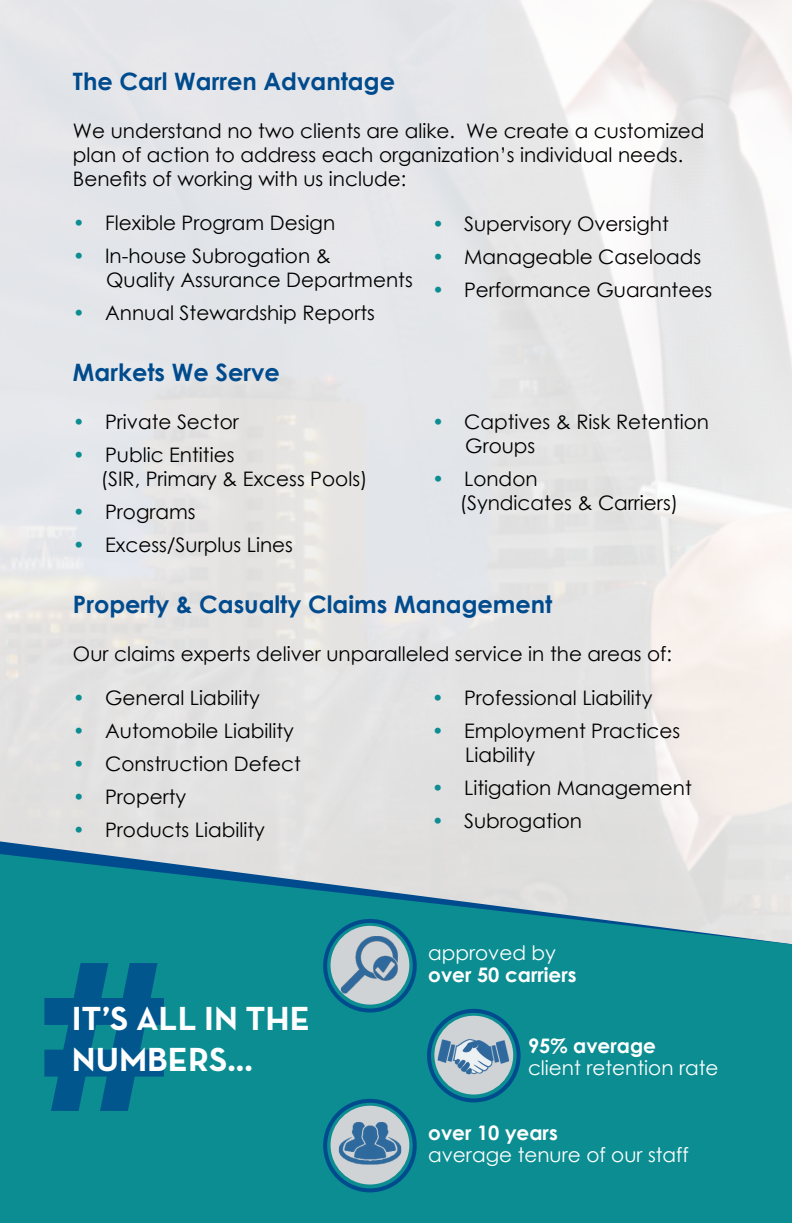
<style>
.page{position:relative;width:792px;height:1223px;background:#fff}
.page>*{position:absolute;margin:0;border:0;box-sizing:border-box;transform-origin:0 0}
.t1{font:900 200px "Arial";color:#004b8d}
.t2{font:700 34px/40.8px "Neutraface Text";color:#fff}
.t3{font:700 24px "Century Gothic";color:#004b8d}
.t4{font:20px/24px "Century Gothic";color:#000}
.t5{font:20px "Century Gothic";color:#fff}
.t6{font:700 20px "Century Gothic";color:#fff}
.s1{color:#0b8d92}
</style>
<div class="page">
<svg style="left:0;top:841px;width:792px;height:13px;background:#d3d7da"></svg>
<svg style="left:0;top:854px;width:792px;height:369px;background:#22949a"></svg>
<div style="left:331px;top:926px;width:78px;height:78px;background:#cfd3d5;border-radius:50%"></div>
<div style="left:323px;top:919px;width:94px;height:93px;border:4px solid #004b8d;border-radius:50%"></div>
<img style="left:340px;top:933px;width:64px;height:62px">
<div style="left:331px;top:1106px;width:78px;height:78px;background:#cfd3d5;border-radius:50%"></div>
<div style="left:323px;top:1099px;width:94px;height:93px;border:4px solid #004b8d;border-radius:50%"></div>
<img style="left:338px;top:1109px;width:65px;height:63px">
<div style="left:434px;top:1016px;width:79px;height:78px;background:#cfd3d5;border-radius:50%"></div>
<div style="left:427px;top:1009px;width:94px;height:93px;border:4px solid #004b8d;border-radius:50%"></div>
<img style="left:434px;top:1036px;width:79px;height:44px">
<p class="t3" style="left:73px;top:63px;width:324px">The Carl Warren Advantage</p>
<p class="t4" style="left:73px;top:119px;width:633px">We understand no two clients are alike. We create a customized plan of action to address each organization’s individual needs.<br>Benefits of working with us include:</p>
<p class="t4" style="left:73px;top:211px;width:264px"><span class="s1">•</span> Flexible Program Design</p>
<p class="t4" style="left:106px;top:244px;width:308px;text-indent:-33px"><span class="s1">•</span> In-house Subrogation &amp;<br>Quality Assurance Departments</p>
<p class="t4" style="left:73px;top:301px;width:304px"><span class="s1">•</span> Annual Stewardship Reports</p>
<p class="t4" style="left:432px;top:211px;width:238px"><span class="s1">•</span> Supervisory Oversight</p>
<p class="t4" style="left:432px;top:244px;width:271px"><span class="s1">•</span> Manageable Caseloads</p>
<p class="t4" style="left:432px;top:277px;width:282px"><span class="s1">•</span> Performance Guarantees</p>
<p class="t3" style="left:73px;top:354px;width:208px">Markets We Serve</p>
<p class="t4" style="left:73px;top:409px;width:167px"><span class="s1">•</span> Private Sector</p>
<p class="t4" style="left:101px;top:442px;width:268px;text-indent:-28px"><span class="s1">•</span> Public Entities<br>(SIR, Primary &amp; Excess Pools)</p>
<p class="t4" style="left:73px;top:499px;width:124px"><span class="s1">•</span> Programs</p>
<p class="t4" style="left:73px;top:532px;width:222px"><span class="s1">•</span> Excess/Surplus Lines</p>
<p class="t4" style="left:465px;top:410px;width:245px;text-indent:-33px"><span class="s1">•</span> Captives &amp; Risk Retention<br>Groups</p>
<p class="t4" style="left:460px;top:467px;width:220px;text-indent:-28px"><span class="s1">•</span> London<br>(Syndicates &amp; Carriers)</p>
<p class="t3" style="left:73px;top:586px;width:481px">Property &amp; Casualty Claims Management</p>
<p class="t4" style="left:73px;top:642px;width:601px">Our claims experts deliver unparalleled service in the areas of:</p>
<p class="t4" style="left:73px;top:686px;width:189px"><span class="s1">•</span> General Liability</p>
<p class="t4" style="left:73px;top:719px;width:223px"><span class="s1">•</span> Automobile Liability</p>
<p class="t4" style="left:73px;top:752px;width:229px"><span class="s1">•</span> Construction Defect</p>
<p class="t4" style="left:73px;top:785px;width:115px"><span class="s1">•</span> Property</p>
<p class="t4" style="left:73px;top:818px;width:193px"><span class="s1">•</span> Products Liability</p>
<p class="t4" style="left:432px;top:686px;width:222px"><span class="s1">•</span> Professional Liability</p>
<p class="t4" style="left:465px;top:719px;width:217px;text-indent:-33px"><span class="s1">•</span> Employment Practices<br>Liability</p>
<p class="t4" style="left:432px;top:776px;width:261px"><span class="s1">•</span> Litigation Management</p>
<p class="t4" style="left:432px;top:809px;width:152px"><span class="s1">•</span> Subrogation</p>
<h1 class="t1" style="left:39px;top:892px;width:133px">#</h1>
<h2 class="t2" style="left:72px;top:998px;width:240px">IT’S ALL IN THE<br>NUMBERS...</h2>
<p class="t5" style="left:428px;top:939px;width:129px">approved by</p>
<p class="t6" style="left:428px;top:959px;width:150px">over 50 carriers</p>
<p class="t6" style="left:528px;top:1031px;width:129px">95% average</p>
<p class="t5" style="left:528px;top:1054px;width:192px">client retention rate</p>
<p class="t6" style="left:428px;top:1117px;width:131px">over 10 years</p>
<p class="t5" style="left:428px;top:1140px;width:262px">average tenure of our staff</p>
</div>
